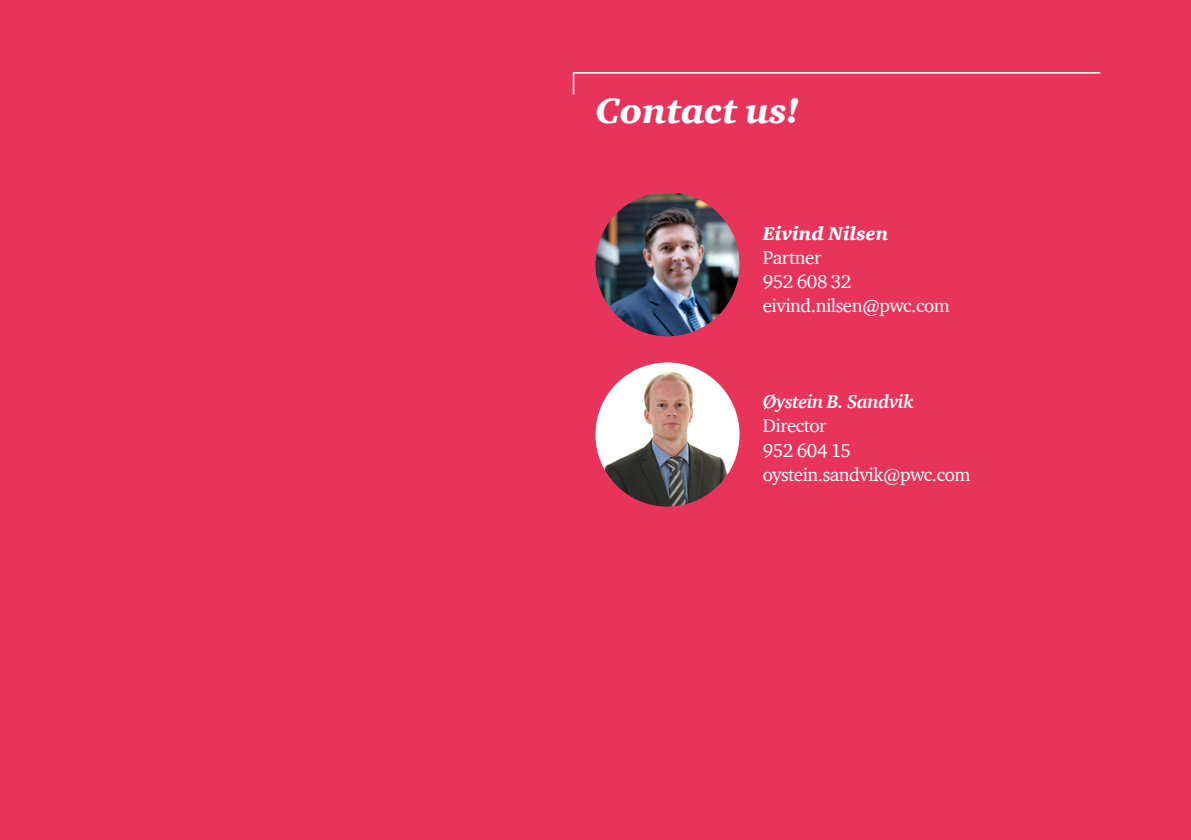
<style>
.page{position:relative;width:1191px;height:840px;background:#fff}
.page>*{position:absolute;margin:0;border:0;box-sizing:border-box;transform-origin:0 0}
.t1{font:italic 900 36px "ITC Charter Com";color:#fff}
.t2{font:19px/24px "ITC Charter Com";letter-spacing:-.025em;color:#fff}
.t3{font:italic 700 19px "ITC Charter Com";letter-spacing:-.025em;color:#fff}
.t4{font:italic 900 19px "ITC Charter Com";color:#fff}
</style>
<div class="page">
<div style="left:0;top:0;width:1191px;height:839px;background:#e8345a"></div>
<svg style="left:572px;top:72px;width:529px;height:23px"></svg>
<img style="left:595px;top:193px;width:144px;height:143px">
<img style="left:595px;top:362px;width:144px;height:144px;border-radius:72px">
<h1 class="t1" style="left:595px;top:88px;width:205px">Contact us!</h1>
<p class="t4" style="left:763px;top:222px;width:127px">Eivind Nilsen</p>
<p class="t2" style="left:763px;top:245px;width:189px">Partner<br>952 608 32 eivind.nilsen@pwc.com</p>
<p class="t3" style="left:763px;top:390px;width:153px">Øystein B. Sandvik</p>
<p class="t2" style="left:763px;top:413px;width:209px">Director<br>952 604 15 oystein.sandvik@pwc.com</p>
</div>
